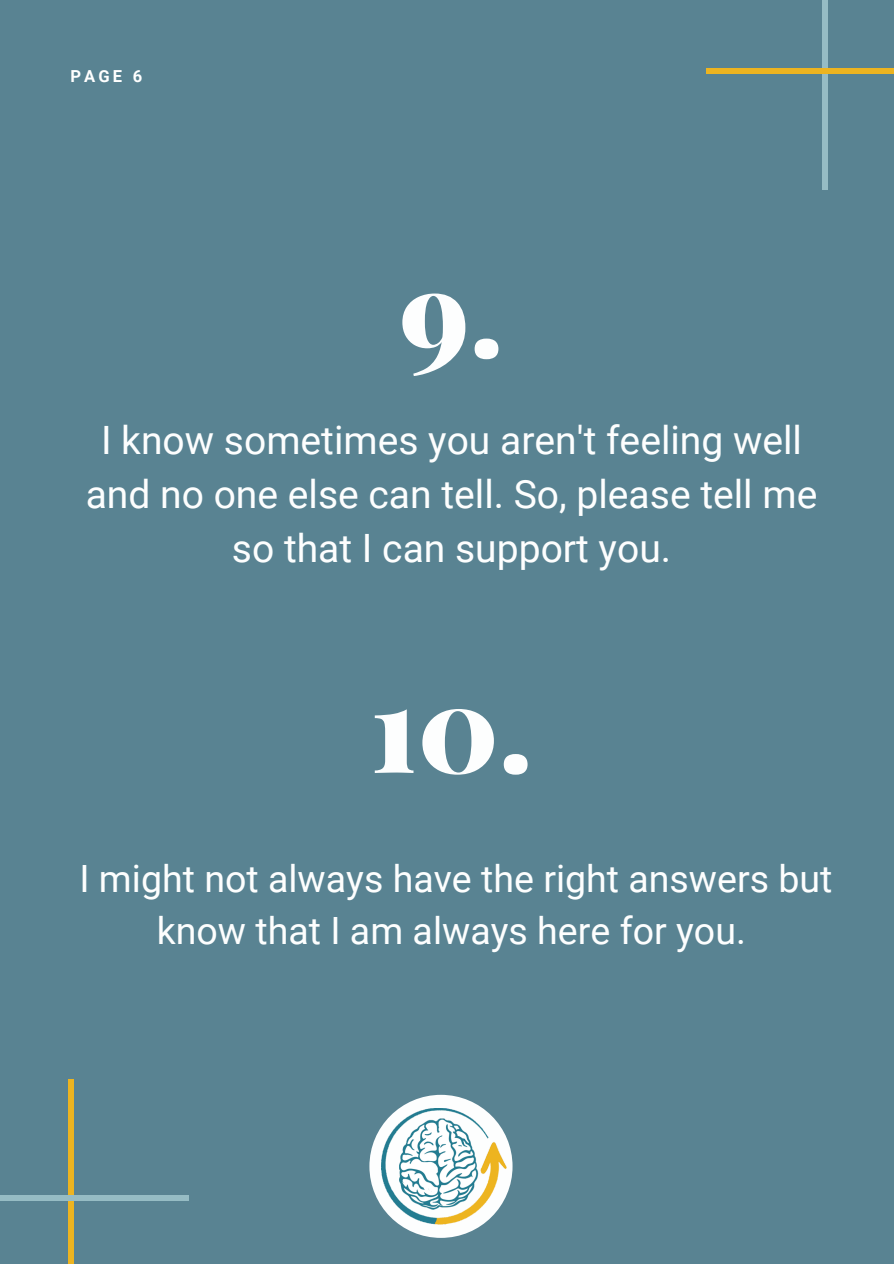
<style>
.page{position:relative;width:894px;height:1264px;background:#fff}
.page>*{position:absolute;margin:0;border:0;box-sizing:border-box;transform-origin:0 0}
.t1{font:900 120.15px "Playfair Display";color:#fdfefe}
.t2{font:39px/54px "Roboto";color:#fdfefe;text-align:center}
.t3{font:37.5px/51.8px "Roboto";color:#fdfefe;text-align:center}
.t4{font:700 16.5px "Roboto";color:#fff}
</style>
<div class="page">
<div style="left:0;top:0;width:893px;height:1263px;background:#598392"></div>
<div style="left:822px;top:0;width:6px;height:190px;background:#96bcc4"></div>
<div style="left:706px;top:68px;width:187px;height:6px;background:#edb420"></div>
<div style="left:68px;top:1079px;width:5px;height:184px;background:#edb420"></div>
<div style="left:0;top:1195px;width:189px;height:6px;background:#96bcc4"></div>
<div style="left:369px;top:1094px;width:143px;height:143px;background:#fdfefe;border-radius:50%"></div>
<img style="left:381px;top:1108px;width:125px;height:116px">
<p class="t4" style="left:70px;top:67px;width:73px">PAGE 6</p>
<p class="t1" style="left:399px;top:227px;width:105px">9.</p>
<p class="t2" style="left:86px;top:414px;width:733px">I know sometimes you aren't feeling well and no one else can tell. So, please tell me so that I can support you.</p>
<p class="t1" style="left:370px;top:643px;width:164px">10.</p>
<p class="t3" style="left:79px;top:853px;width:754px">I might not always have the right answers but know that I am always here for you.</p>
</div>
